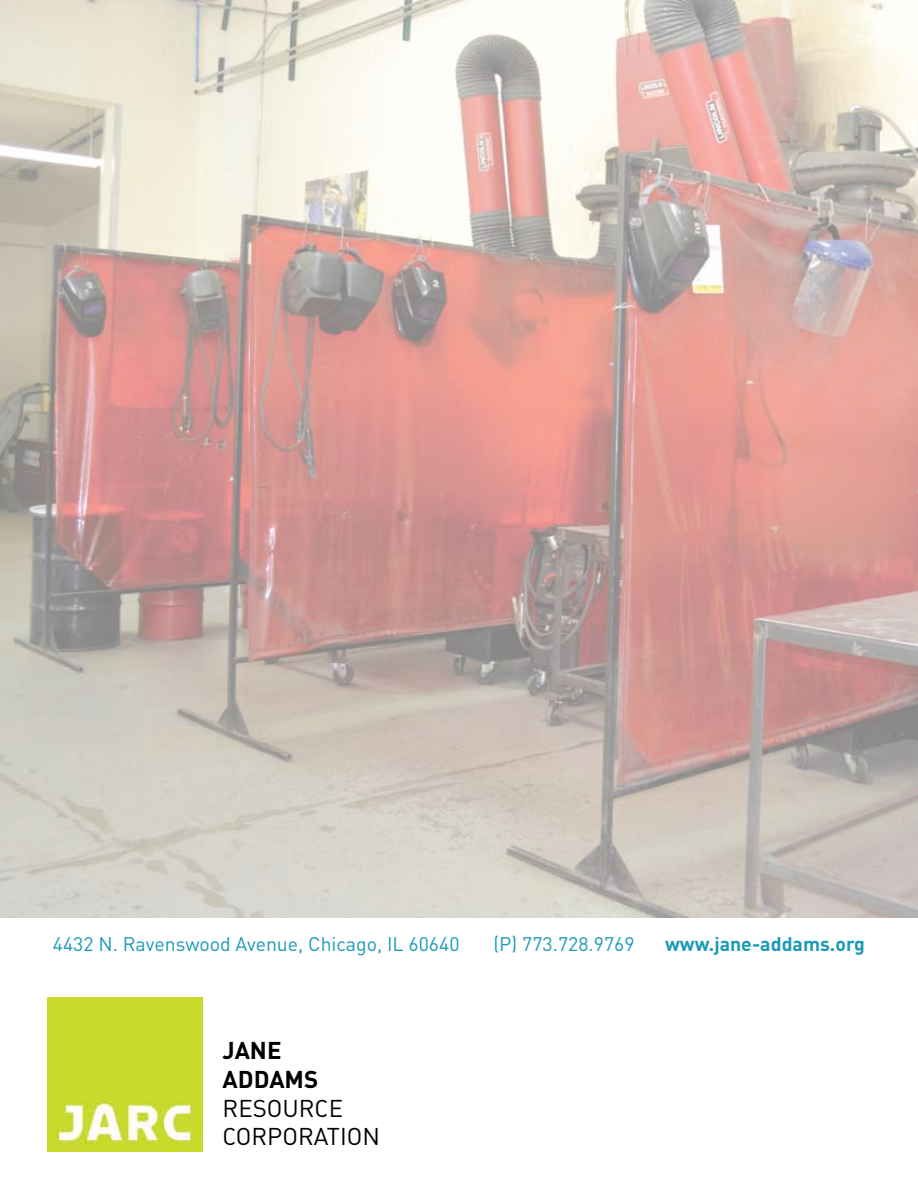
<style>
.page{position:relative;width:918px;height:1188px;background:#fff}
.page>*{position:absolute;margin:0;border:0;box-sizing:border-box;transform-origin:0 0}
.t1{font:24px/28.8px "DIN Regular Alternate";color:#000}
.t2{font:700 24px/28.8px "DIN";color:#000}
.t3{font:19.5px "DIN";color:#1a9ab8}
.t4{font:700 19.5px "DIN";color:#1a9ab8}
</style>
<div class="page">
<img style="left:0;top:0;width:918px;height:918px">
<img style="left:47px;top:997px;width:156px;height:154px">
<p class="t3" style="left:53px;top:932px;width:408px">4432 N. Ravenswood Avenue, Chicago, IL 60640</p>
<p class="t3" style="left:494px;top:932px;width:143px">(p) 773.728.9769</p>
<p class="t4" style="left:665px;top:931px;width:201px">www.jane-addams.org</p>
<p class="t2" style="left:223px;top:1035px;width:97px">JANE<br>ADDAMS</p>
<p class="t1" style="left:223px;top:1093px;width:159px">RESOURCE<br>CORPORATION</p>
</div>
